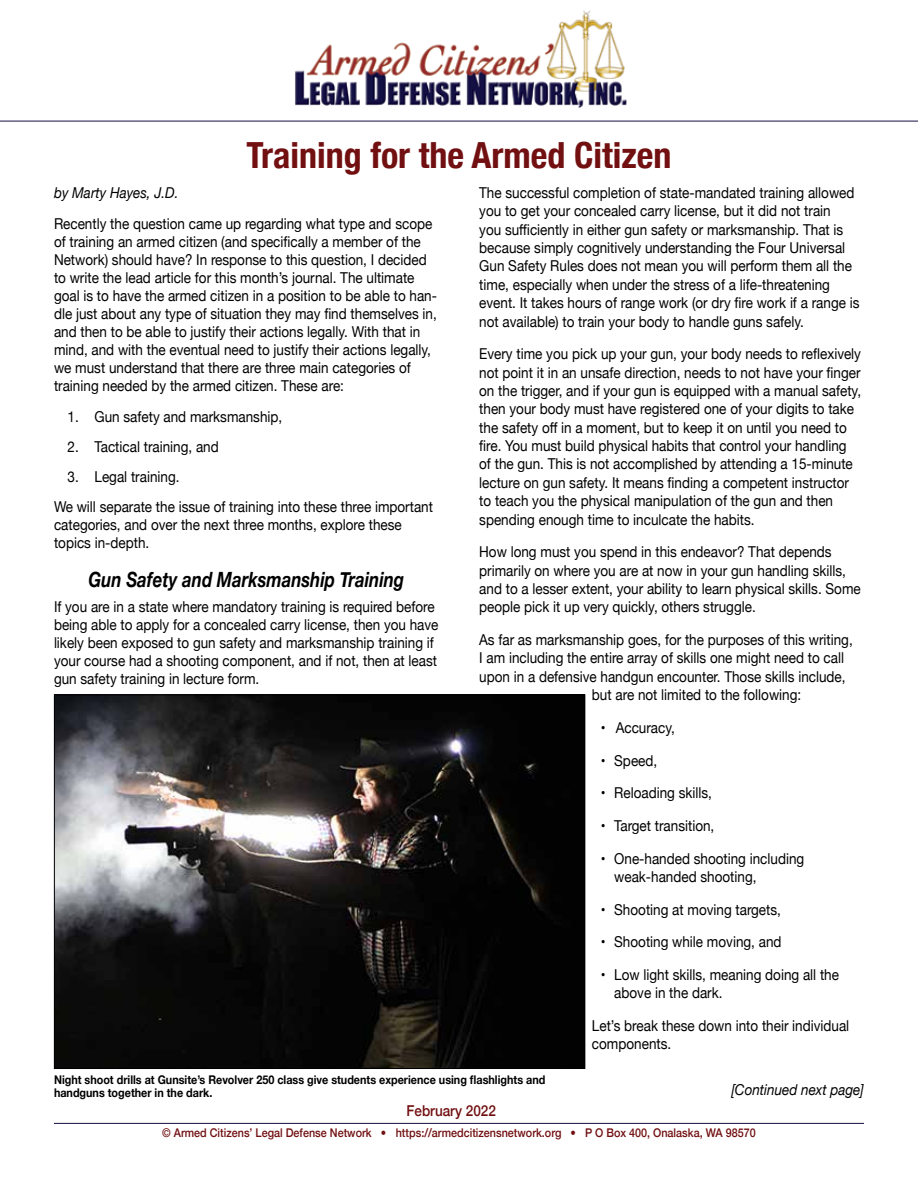
<style>
.page{position:relative;width:918px;height:1188px;background:#fff}
.page>*{position:absolute;margin:0;border:0;box-sizing:border-box;transform-origin:0 0}
.t1{font:700 condensed 36px "Helvetica Neue";color:#710f11}
.t2{font:italic 700 21px "Helvetica Neue";color:#000;scale:.8 1}
.t3{font:15px/18px "Helvetica Neue";color:#000;scale:.9 1}
.t4{font:italic 15px "Helvetica Neue";color:#000;scale:.9 1}
.t5{font:500 15px "Helvetica Neue";color:#710f11;scale:.9 1}
.t6{font:700 12px/12.8px "Helvetica Neue";color:#000;scale:.9 1}
.t7{font:500 12px "Helvetica Neue";color:#710f11;scale:.9 1}
</style>
<div class="page">
<img style="left:295px;top:10px;width:331px;height:98px">
<hr style="left:0;top:121px;width:918px;height:1px;background:#160e44">
<hr style="left:54px;top:1123px;width:810px;height:1px;background:#160e44">
<img style="left:56px;top:696px;width:527px;height:371px">
<h1 class="t1" style="left:247px;top:125px;width:426px">Training for the Armed Citizen</h1>
<p class="t3" style="left:479px;top:184px;width:424px">The successful completion of state-mandated training allowed you to get your concealed carry license, but it did not train<br>you sufficiently in either gun safety or marksmanship. That is because simply cognitively understanding the Four Universal Gun Safety Rules does not mean you will perform them all the time, especially when under the stress of a life-threatening event. It takes hours of range work (or dry fire work if a range is not available) to train your body to handle guns safely.</p>
<p class="t3" style="left:479px;top:345px;width:426px;line-height:18.5px">Every time you pick up your gun, your body needs to reflexively not point it in an unsafe direction, needs to not have your finger on the trigger, and if your gun is equipped with a manual safety, then your body must have registered one of your digits to take the safety off in a moment, but to keep it on until you need to fire. You must build physical habits that control your handling of the gun. This is not accomplished by attending a 15-minute lecture on gun safety. It means finding a competent instructor to teach you the physical manipulation of the gun and then spending enough time to inculcate the habits.</p>
<p class="t3" style="left:479px;top:544px;width:425px">How long must you spend in this endeavor? That depends primarily on where you are at now in your gun handling skills, and to a lesser extent, your ability to learn physical skills. Some people pick it up very quickly, others struggle.</p>
<p class="t3" style="left:479px;top:632px;width:417px">As far as marksmanship goes, for the purposes of this writing,</p>
<p class="t3" style="left:479px;top:650px;width:407px">I am including the entire array of skills one might need to call</p>
<p class="t3" style="left:479px;top:668px;width:409px">upon in a defensive handgun encounter. Those skills include,</p>
<p class="t3" style="left:592px;top:687px;width:234px">but are not limited to the following:</p>
<p class="t3" style="left:601px;top:719px;width:84px">• Accuracy,</p>
<p class="t3" style="left:601px;top:752px;width:64px">• Speed,</p>
<p class="t3" style="left:601px;top:785px;width:125px">• Reloading skills,</p>
<p class="t3" style="left:601px;top:817px;width:128px">• Target transition,</p>
<p class="t3" style="left:614px;top:850px;width:213px;text-indent:-14px">• One-handed shooting including weak-handed shooting,</p>
<p class="t3" style="left:601px;top:901px;width:202px">• Shooting at moving targets,</p>
<p class="t3" style="left:601px;top:934px;width:202px">• Shooting while moving, and</p>
<p class="t3" style="left:614px;top:966px;width:251px;text-indent:-14px">• Low light skills, meaning doing all the above in the dark.</p>
<p class="t3" style="left:592px;top:1017px;width:287px">Let’s break these down into their individual components.</p>
<p class="t6" style="left:54px;top:1074px;width:547px">Night shoot drills at Gunsite’s Revolver 250 class give students experience using flashlights and handguns together in the dark.</p>
<p class="t4" style="left:54px;top:182px;width:140px">by Marty Hayes, J.D.</p>
<p class="t3" style="left:54px;top:216px;width:427px">Recently the question came up regarding what type and scope of training an armed citizen (and specifically a member of the Network) should have? In response to this question, I decided to write the lead article for this month’s journal. The ultimate goal is to have the armed citizen in a position to be able to han&shy;dle just about any type of situation they may find themselves in, and then to be able to justify their actions legally. With that in mind, and with the eventual need to justify their actions legally, we must understand that there are three main categories of training needed by the armed citizen. These are:</p>
<p class="t3" style="left:68px;top:408px;width:240px">1. Gun safety and marksmanship,</p>
<p class="t3" style="left:68px;top:438px;width:170px">2. Tactical training, and</p>
<p class="t3" style="left:54px;top:462px;width:423px;line-height:30.2px;text-indent:14px">3. Legal training.<br>We will separate the issue of training into these three important</p>
<p class="t3" style="left:54px;top:517px;width:388px">categories, and over the next three months, explore these topics in-depth.</p>
<h2 class="t2" style="left:88px;top:563px;width:396px">Gun Safety and Marksmanship Training</h2>
<p class="t3" style="left:54px;top:598px;width:429px">If you are in a state where mandatory training is required before being able to apply for a concealed carry license, then you have likely been exposed to gun safety and marksmanship training if your course had a shooting component, and if not, then at least gun safety training in lecture form.</p>
<p class="t4" style="left:731px;top:1079px;width:149px">[Continued next page]</p>
<p class="t5" style="left:407px;top:1099px;width:101px">February 2022</p>
<p class="t7" style="left:162px;top:1123px;width:661px">© Armed Citizens’ Legal Defense Network • https://armedcitizensnetwork.org • P O Box 400, Onalaska, WA 98570</p>
</div>
